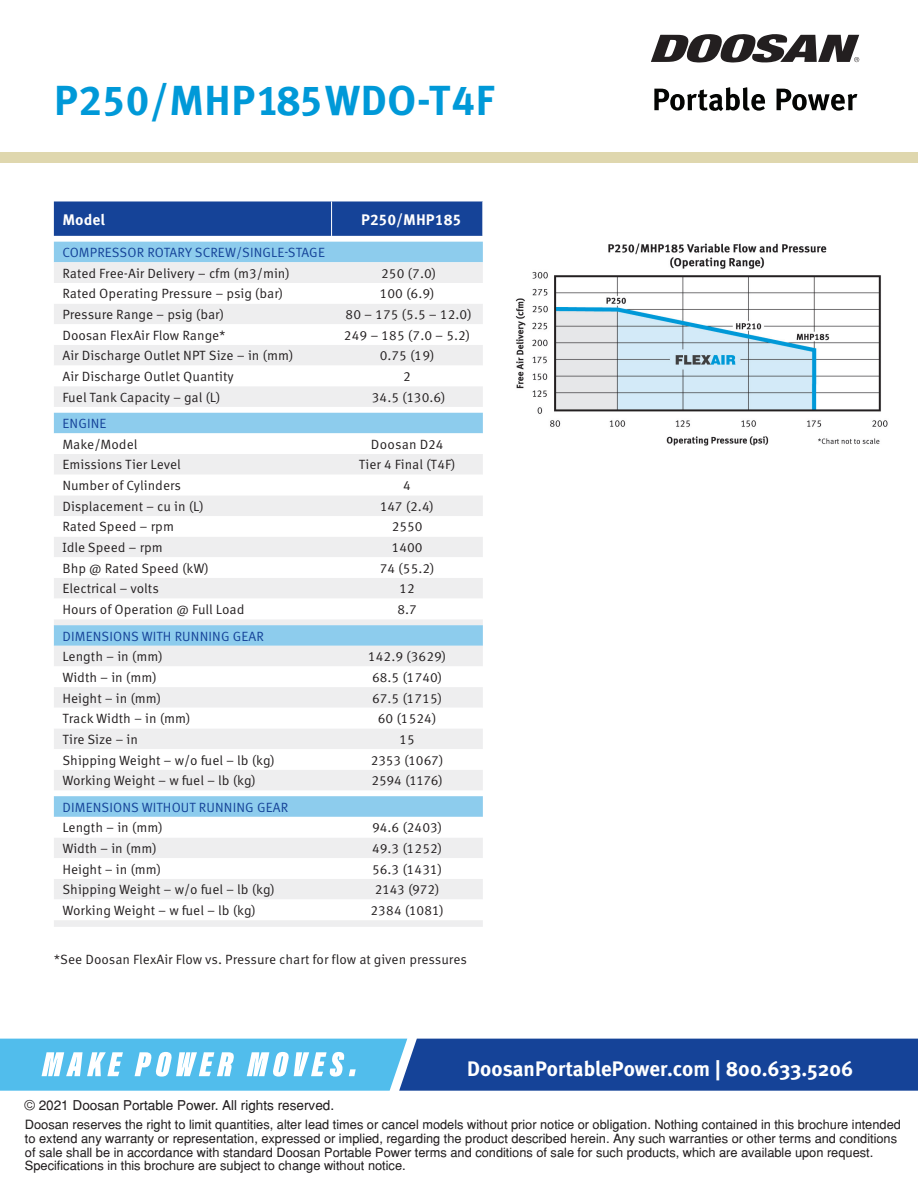
<style>
.page{position:relative;width:918px;height:1188px;background:#fff}
.page>*{position:absolute;margin:0;border:0;box-sizing:border-box;transform-origin:0 0}
.t1{font:700 42px "Meta Correspondence Pro";color:#0099d8}
.t2{font:700 21px "Meta";letter-spacing:.005em;color:#fff}
.t3{font:700 15.3px "Meta Correspondence Pro";color:#fff}
.t4{font:13.5px "Helvetica";color:#231f20}
.t5{font:13.35px "Meta Correspondence Pro";color:#231f20}
.t6{font:13.35px "Meta OT Norm";letter-spacing:.01em;color:#154398}
.t7{font:13.35px "Meta Correspondence Pro";letter-spacing:-.02em;color:#231f20}
.t8{font:13.35px "Meta Correspondence Pro";letter-spacing:-.035em;color:#231f20}
.t9{font:12.75px/13.8px "Helvetica";color:#231f20}
</style>
<div class="page">
<svg style="left:0;top:1039px;width:918px;height:52px;background:#407fbf"></svg>
<div style="left:0;top:152px;width:918px;height:11px;background:#dfd7ae"></div>
<svg style="left:654px;top:87px;width:111px;height:24px"></svg>
<svg style="left:777px;top:89px;width:80px;height:22px"></svg>
<svg style="left:651px;top:34px;width:208px;height:29px"></svg>
<div style="left:54px;top:201px;width:429px;height:35px;background:#154398"></div>
<div style="left:54px;top:242px;width:429px;height:20px;background:#8dcced"></div>
<div style="left:54px;top:262px;width:429px;height:665px;background:#eeeeef"></div>
<svg style="left:54px;top:283px;width:429px;height:637px"></svg>
<hr style="left:331px;top:201px;width:1px;height:35px;background:#fff">
<img style="left:515px;top:243px;width:373px;height:203px">
<h1 class="t1" style="left:54px;top:67px;width:442px">P250/MHP185WDO-T4F</h1>
<p class="t3" style="left:62px;top:207px;width:44px">Model</p>
<p class="t3" style="left:361px;top:207px;width:102px">P250/MHP185</p>
<p class="t6" style="left:62px;top:245px;width:264px">COMPRESSOR ROTARY SCREW/SINGLE-STAGE</p>
<p class="t5" style="left:62px;top:263px;width:229px">Rated Free-Air Delivery – cfm (m3/min)</p>
<p class="t5" style="left:381px;top:263px;width:57px">250 (7.0)</p>
<p class="t5" style="left:62px;top:284px;width:222px">Rated Operating Pressure – psig (bar)</p>
<p class="t5" style="left:380px;top:284px;width:56px">100 (6.9)</p>
<p class="t5" style="left:62px;top:304px;width:163px">Pressure Range – psig (bar)</p>
<p class="t5" style="left:346px;top:304px;width:128px">80 – 175 (5.5 – 12.0)</p>
<p class="t5" style="left:62px;top:325px;width:165px">Doosan FlexAir Flow Range*</p>
<p class="t5" style="left:344px;top:325px;width:128px">249 – 185 (7.0 – 5.2)</p>
<p class="t5" style="left:62px;top:346px;width:233px">Air Discharge Outlet NPT Size – in (mm)</p>
<p class="t5" style="left:380px;top:346px;width:56px">0.75 (19)</p>
<p class="t5" style="left:62px;top:366px;width:173px">Air Discharge Outlet Quantity</p>
<p class="t5" style="left:403px;top:366px;width:9px">2</p>
<p class="t5" style="left:62px;top:387px;width:160px">Fuel Tank Capacity – gal (L)</p>
<p class="t5" style="left:372px;top:387px;width:75px">34.5 (130.6)</p>
<p class="t6" style="left:62px;top:416px;width:46px">ENGINE</p>
<p class="t5" style="left:62px;top:434px;width:77px">Make/Model</p>
<p class="t5" style="left:371px;top:434px;width:74px">Doosan D24</p>
<p class="t5" style="left:62px;top:455px;width:120px">Emissions Tier Level</p>
<p class="t5" style="left:359px;top:455px;width:98px">Tier 4 Final (T4F)</p>
<p class="t5" style="left:62px;top:475px;width:120px">Number of Cylinders</p>
<p class="t5" style="left:403px;top:475px;width:9px">4</p>
<p class="t5" style="left:62px;top:496px;width:143px">Displacement – cu in (L)</p>
<p class="t5" style="left:380px;top:496px;width:55px">147 (2.4)</p>
<p class="t5" style="left:62px;top:517px;width:113px">Rated Speed – rpm</p>
<p class="t5" style="left:392px;top:517px;width:32px">2550</p>
<p class="t5" style="left:62px;top:537px;width:102px">Idle Speed – rpm</p>
<p class="t5" style="left:392px;top:537px;width:32px">1400</p>
<p class="t5" style="left:62px;top:558px;width:148px">Bhp @ Rated Speed (kW)</p>
<p class="t5" style="left:380px;top:558px;width:57px">74 (55.2)</p>
<p class="t5" style="left:62px;top:579px;width:98px">Electrical – volts</p>
<p class="t5" style="left:399px;top:579px;width:17px">12</p>
<p class="t5" style="left:62px;top:599px;width:184px">Hours of Operation @ Full Load</p>
<p class="t5" style="left:397px;top:599px;width:21px">8.7</p>
<p class="t6" style="left:62px;top:628px;width:203px">DIMENSIONS WITH RUNNING GEAR</p>
<p class="t5" style="left:62px;top:646px;width:102px">Length – in (mm)</p>
<p class="t5" style="left:368px;top:646px;width:80px">142.9 (3629)</p>
<p class="t5" style="left:62px;top:667px;width:96px">Width – in (mm)</p>
<p class="t5" style="left:372px;top:667px;width:72px">68.5 (1740)</p>
<p class="t5" style="left:62px;top:688px;width:100px">Height – in (mm)</p>
<p class="t5" style="left:372px;top:688px;width:72px">67.5 (1715)</p>
<p class="t5" style="left:62px;top:708px;width:130px">Track Width – in (mm)</p>
<p class="t5" style="left:378px;top:708px;width:60px">60 (1524)</p>
<p class="t5" style="left:62px;top:729px;width:77px">Tire Size – in</p>
<p class="t5" style="left:399px;top:729px;width:17px">15</p>
<p class="t5" style="left:62px;top:750px;width:214px">Shipping Weight – w/o fuel – lb (kg)</p>
<p class="t7" style="left:371px;top:750px;width:74px">2353 (1067)</p>
<p class="t5" style="left:62px;top:770px;width:195px">Working Weight – w fuel – lb (kg)</p>
<p class="t8" style="left:371px;top:770px;width:73px">2594 (1176)</p>
<p class="t6" style="left:62px;top:799px;width:227px">DIMENSIONS WITHOUT RUNNING GEAR</p>
<p class="t5" style="left:62px;top:818px;width:102px">Length – in (mm)</p>
<p class="t5" style="left:372px;top:818px;width:72px">94.6 (2403)</p>
<p class="t5" style="left:62px;top:838px;width:96px">Width – in (mm)</p>
<p class="t5" style="left:372px;top:838px;width:72px">49.3 (1252)</p>
<p class="t5" style="left:62px;top:859px;width:100px">Height – in (mm)</p>
<p class="t5" style="left:372px;top:859px;width:72px">56.3 (1431)</p>
<p class="t5" style="left:62px;top:879px;width:214px">Shipping Weight – w/o fuel – lb (kg)</p>
<p class="t5" style="left:375px;top:879px;width:66px">2143 (972)</p>
<p class="t5" style="left:62px;top:900px;width:195px">Working Weight – w fuel – lb (kg)</p>
<p class="t5" style="left:371px;top:900px;width:75px">2384 (1081)</p>
<p class="t5" style="left:54px;top:949px;width:415px">*See Doosan FlexAir Flow vs. Pressure chart for flow at given pressures</p>
<h2 class="t2" style="left:467px;top:1056px;width:388px">DoosanPortablePower.com | 800.633.5206</h2>
<p class="t4" style="left:25px;top:1097px;width:311px">© 2021 Doosan Portable Power. All rights reserved.</p>
<p class="t9" style="left:25px;top:1117px;width:878px">Doosan reserves the right to limit quantities, alter lead times or cancel models without prior notice or obligation. Nothing contained in this brochure intended to extend any warranty or representation, expressed or implied, regarding the product described herein. Any such warranties or other terms and conditions of sale shall be in accordance with standard Doosan Portable Power terms and conditions of sale for such products, which are available upon request.<br>Specifications in this brochure are subject to change without notice.</p>
</div>
